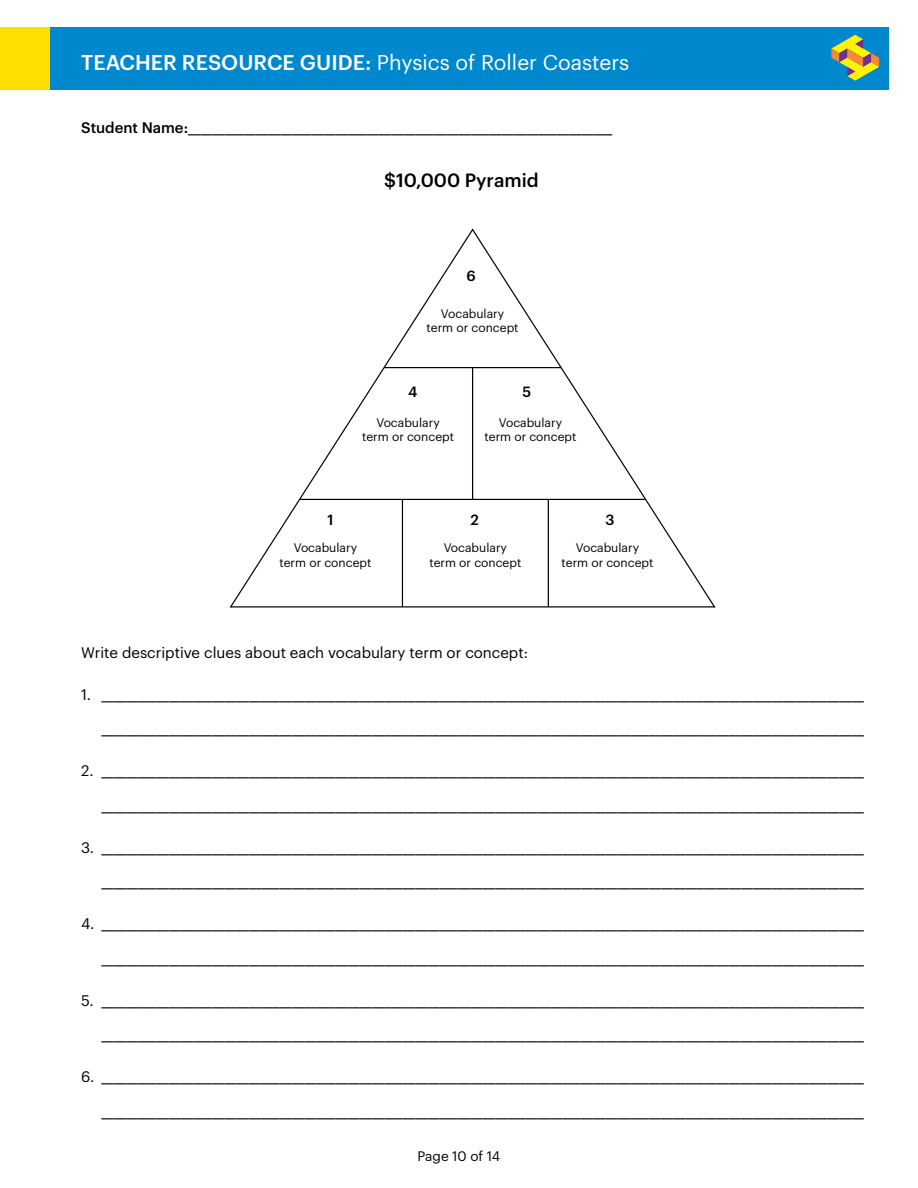
<style>
.page{position:relative;width:918px;height:1188px;background:#fff}
.page>*{position:absolute;margin:0;border:0;box-sizing:border-box;transform-origin:0 0}
.t1{font:21px "Graphik";color:#fff}
.t2{font:500 18.75px "Graphik";color:#000}
.t3{font:500 15px "Graphik";color:#000}
.t4{font:15px "Graphik";color:#000}
.t5{font:500 14.55px "Graphik";color:#000}
.t6{font:13.5px "Graphik";color:#000}
.t7{font:12px/14.5px "Graphik";color:#000;text-align:center}
.s1{font-weight:500}
.s2{font-weight:400}
</style>
<div class="page">
<div style="left:26px;top:27px;width:864px;height:63px;background:#0088ce"></div>
<div style="left:0;top:27px;width:50px;height:63px;background:#ffdf00"></div>
<svg style="left:831px;top:35px;width:48px;height:46px"></svg>
<svg style="left:230px;top:228px;width:486px;height:380px"></svg>
<hr style="left:384px;top:367px;width:177px;height:1px;background:#000">
<hr style="left:300px;top:499px;width:346px;height:1px;background:#000">
<hr style="left:472px;top:368px;width:1px;height:131px;background:#000">
<hr style="left:402px;top:499px;width:1px;height:108px;background:#000">
<hr style="left:548px;top:499px;width:1px;height:108px;background:#000">
<h1 class="t1" style="left:81px;top:46px;width:550px"><span class="s1">TEACHER RESOURCE GUIDE:</span> Physics of Roller Coasters</h1>
<p class="t3" style="left:81px;top:116px;width:533px">Student Name:_____________________________________________________________________</p>
<p class="t2" style="left:384px;top:166px;width:156px">$10,000 Pyramid</p>
<p class="t5" style="left:466px;top:264px;width:11px">6</p>
<p class="t7" style="left:427px;top:305px;width:93px">Vocabulary term or concept</p>
<p class="t5" style="left:408px;top:381px;width:11px">4</p>
<p class="t5" style="left:522px;top:381px;width:10px">5</p>
<p class="t7" style="left:362px;top:414px;width:93px">Vocabulary term or concept</p>
<p class="t7" style="left:485px;top:414px;width:93px">Vocabulary term or concept</p>
<p class="t5" style="left:327px;top:508px;width:8px">1</p>
<p class="t5" style="left:471px;top:508px;width:10px">2</p>
<p class="t5" style="left:606px;top:508px;width:11px">3</p>
<p class="t7" style="left:280px;top:540px;width:93px">Vocabulary term or concept</p>
<p class="t7" style="left:429px;top:540px;width:93px">Vocabulary term or concept</p>
<p class="t7" style="left:562px;top:540px;width:93px">Vocabulary term or concept</p>
<p class="t4" style="left:81px;top:641px;width:448px">Write descriptive clues about each vocabulary term or concept:</p>
<p class="t3" style="left:81px;top:683px;width:784px"><span class="s2">1.</span> ____________________________________________________________________________________________________________________________</p>
<p class="t3" style="left:101px;top:718px;width:764px">____________________________________________________________________________________________________________________________</p>
<p class="t3" style="left:81px;top:760px;width:784px"><span class="s2">2.</span> ____________________________________________________________________________________________________________________________</p>
<p class="t3" style="left:101px;top:794px;width:764px">____________________________________________________________________________________________________________________________</p>
<p class="t3" style="left:81px;top:836px;width:784px"><span class="s2">3.</span> ____________________________________________________________________________________________________________________________</p>
<p class="t3" style="left:101px;top:871px;width:764px">____________________________________________________________________________________________________________________________</p>
<p class="t3" style="left:81px;top:913px;width:784px"><span class="s2">4.</span> ____________________________________________________________________________________________________________________________</p>
<p class="t3" style="left:101px;top:947px;width:764px">____________________________________________________________________________________________________________________________</p>
<p class="t3" style="left:81px;top:989px;width:784px"><span class="s2">5.</span> ____________________________________________________________________________________________________________________________</p>
<p class="t3" style="left:101px;top:1024px;width:764px">____________________________________________________________________________________________________________________________</p>
<p class="t3" style="left:81px;top:1066px;width:784px"><span class="s2">6.</span> ____________________________________________________________________________________________________________________________</p>
<p class="t3" style="left:101px;top:1100px;width:764px">____________________________________________________________________________________________________________________________</p>
<p class="t6" style="left:417px;top:1146px;width:84px">Page 10 of 14</p>
</div>
